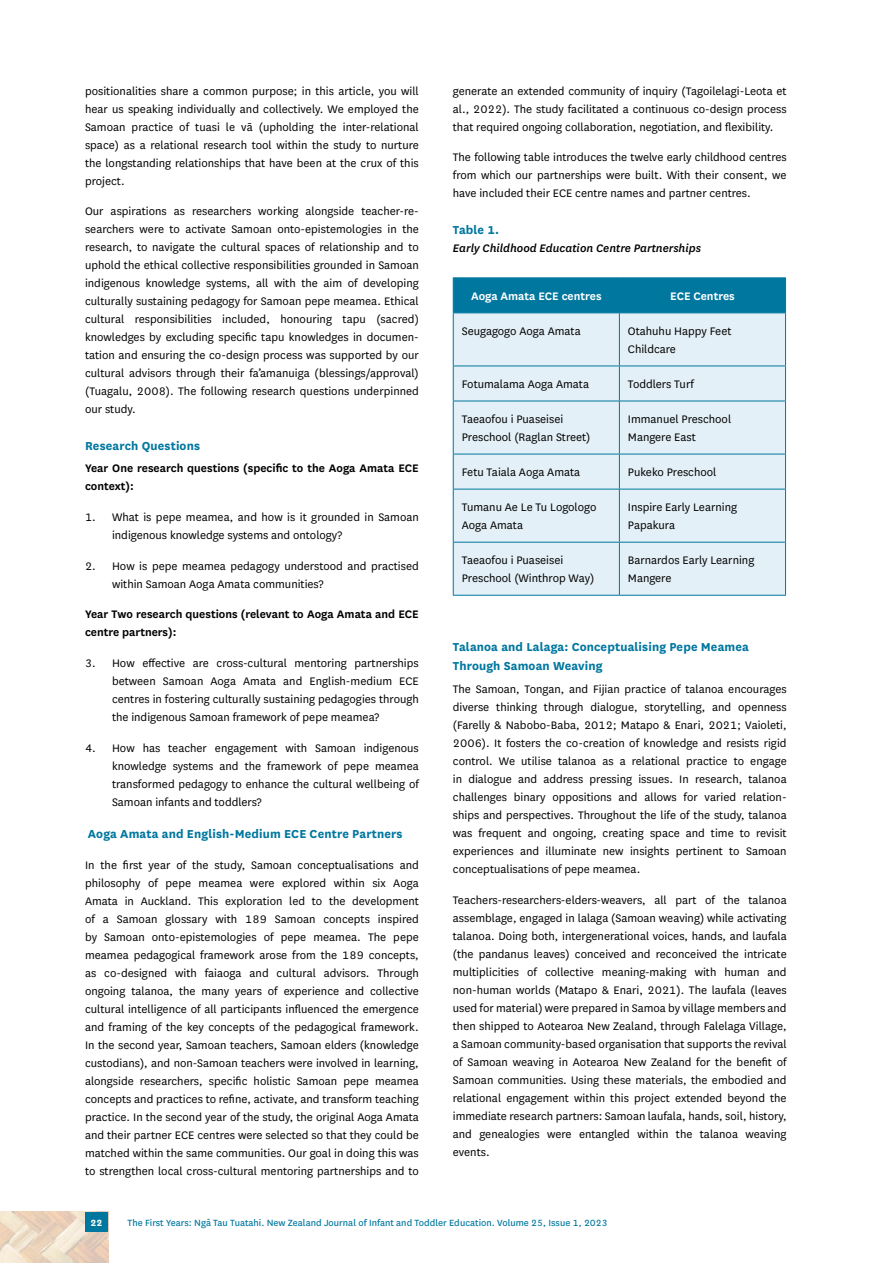
<style>
.page{position:relative;width:893px;height:1263px;background:#fff}
.page>*{position:absolute;margin:0;border:0;box-sizing:border-box;transform-origin:0 0}
.t1{font:700 13.5px/19.5px "National";letter-spacing:.01em;color:#00779f}
.t2{font:12.75px/18px "National";color:#000;text-align:justify}
.t3{font:600 12.75px/18px "National";color:#000}
.t4{font:italic 500 12.75px "National";color:#000}
.t5{font:600 12.75px "National";color:#fff}
.t6{font:10.5px "National";color:#00779f}
.t7{font:700 10.5px "National";color:#fff}
</style>
<div class="page">
<img style="left:0;top:1212px;width:108px;height:51px">
<div style="left:85px;top:1212px;width:23px;height:19px;background:#00779f"></div>
<div style="left:454px;top:278px;width:331px;height:34px;background:#00779f"></div>
<div style="left:454px;top:313px;width:331px;height:282px;background:#e4f0f7"></div>
<hr style="left:453px;top:277px;width:166px;height:1px;background:#00779f">
<hr style="left:453px;top:278px;width:1px;height:34px;background:#00779f">
<hr style="left:619px;top:277px;width:167px;height:1px;background:#00779f">
<hr style="left:619px;top:278px;width:1px;height:34px;background:#00779f">
<hr style="left:785px;top:278px;width:1px;height:34px;background:#00779f">
<hr style="left:453px;top:312px;width:166px;height:1px;background:#00779f">
<hr style="left:453px;top:313px;width:1px;height:53px;background:#00779f">
<hr style="left:619px;top:312px;width:167px;height:1px;background:#00779f">
<hr style="left:619px;top:313px;width:1px;height:53px;background:#00779f">
<hr style="left:785px;top:313px;width:1px;height:53px;background:#00779f">
<hr style="left:453px;top:366px;width:166px;height:1px;background:#00779f">
<hr style="left:453px;top:366px;width:1px;height:35px;background:#00779f">
<hr style="left:619px;top:366px;width:167px;height:1px;background:#00779f">
<hr style="left:619px;top:366px;width:1px;height:35px;background:#00779f">
<hr style="left:785px;top:366px;width:1px;height:35px;background:#00779f">
<hr style="left:453px;top:401px;width:166px;height:1px;background:#00779f">
<hr style="left:453px;top:401px;width:1px;height:53px;background:#00779f">
<hr style="left:619px;top:401px;width:167px;height:1px;background:#00779f">
<hr style="left:619px;top:401px;width:1px;height:53px;background:#00779f">
<hr style="left:785px;top:401px;width:1px;height:53px;background:#00779f">
<hr style="left:453px;top:454px;width:166px;height:1px;background:#00779f">
<hr style="left:453px;top:454px;width:1px;height:35px;background:#00779f">
<hr style="left:619px;top:454px;width:167px;height:1px;background:#00779f">
<hr style="left:619px;top:454px;width:1px;height:35px;background:#00779f">
<hr style="left:785px;top:454px;width:1px;height:35px;background:#00779f">
<hr style="left:453px;top:489px;width:166px;height:1px;background:#00779f">
<hr style="left:453px;top:489px;width:1px;height:53px;background:#00779f">
<hr style="left:619px;top:489px;width:167px;height:1px;background:#00779f">
<hr style="left:619px;top:489px;width:1px;height:53px;background:#00779f">
<hr style="left:785px;top:489px;width:1px;height:53px;background:#00779f">
<hr style="left:453px;top:542px;width:166px;height:1px;background:#00779f">
<hr style="left:453px;top:542px;width:1px;height:53px;background:#00779f">
<hr style="left:619px;top:542px;width:167px;height:1px;background:#00779f">
<hr style="left:619px;top:542px;width:1px;height:53px;background:#00779f">
<hr style="left:785px;top:542px;width:1px;height:53px;background:#00779f">
<hr style="left:453px;top:595px;width:166px;height:1px;background:#00779f">
<hr style="left:619px;top:595px;width:167px;height:1px;background:#00779f">
<p class="t2" style="left:85px;top:81px;width:335px">positionalities share a common purpose; in this article, you will hear us speaking individually and collectively. We employed the Samoan practice of tuasi le vā (upholding the inter-relational space) as a relational research tool within the study to nurture the longstanding relationships that have been at the crux of this project.</p>
<p class="t2" style="left:85px;top:202px;width:335px">Our aspirations as researchers working alongside teacher-re&shy;searchers were to activate Samoan onto-epistemologies in the research, to navigate the cultural spaces of relationship and to uphold the ethical collective responsibilities grounded in Samoan indigenous knowledge systems, all with the aim of developing culturally sustaining pedagogy for Samoan pepe meamea. Ethical cultural responsibilities included, honouring tapu (sacred) knowledges by excluding specific tapu knowledges in documen&shy;tation and ensuring the co-design process was supported by our cultural advisors through their fa’amanuiga (blessings/approval) (Tuagalu, 2008). The following research questions underpinned our study.</p>
<p class="t1" style="left:85px;top:435px;width:117px">Research Questions</p>
<p class="t3" style="left:85px;top:458px;width:335px">Year One research questions (specific to the Aoga Amata ECE context):</p>
<p class="t2" style="left:112px;top:507px;width:308px;text-indent:-27px">1. What is pepe meamea, and how is it grounded in Samoan indigenous knowledge systems and ontology?</p>
<p class="t2" style="left:112px;top:556px;width:308px;text-indent:-27px">2. How is pepe meamea pedagogy understood and practised within Samoan Aoga Amata communities?</p>
<p class="t3" style="left:85px;top:605px;width:335px">Year Two research questions (relevant to Aoga Amata and ECE centre partners):</p>
<p class="t2" style="left:112px;top:654px;width:308px;text-indent:-27px">3. How effective are cross-cultural mentoring partnerships between Samoan Aoga Amata and English-medium ECE centres in fostering culturally sustaining pedagogies through the indigenous Samoan framework of pepe meamea?</p>
<p class="t2" style="left:112px;top:738px;width:308px;text-indent:-27px">4. How has teacher engagement with Samoan indigenous knowledge systems and the framework of pepe meamea transformed pedagogy to enhance the cultural wellbeing of Samoan infants and toddlers?</p>
<p class="t1" style="left:88px;top:823px;width:316px">Aoga Amata and English-Medium ECE Centre Partners</p>
<p class="t2" style="left:85px;top:855px;width:335px">In the first year of the study, Samoan conceptualisations and philosophy of pepe meamea were explored within six Aoga Amata in Auckland. This exploration led to the development of a Samoan glossary with 189 Samoan concepts inspired by Samoan onto-epistemologies of pepe meamea. The pepe meamea pedagogical framework arose from the 189 concepts, as co-designed with faiaoga and cultural advisors. Through ongoing talanoa, the many years of experience and collective cultural intelligence of all participants influenced the emergence and framing of the key concepts of the pedagogical framework.<br>In the second year, Samoan teachers, Samoan elders (knowledge custodians), and non-Samoan teachers were involved in learning, alongside researchers, specific holistic Samoan pepe meamea concepts and practices to refine, activate, and transform teaching practice. In the second year of the study, the original Aoga Amata and their partner ECE centres were selected so that they could be matched within the same communities. Our goal in doing this was to strengthen local cross-cultural mentoring partnerships and to</p>
<p class="t2" style="left:453px;top:81px;width:335px">generate an extended community of inquiry (Tagoilelagi-Leota et al., 2022). The study facilitated a continuous co-design process that required ongoing collaboration, negotiation, and flexibility.</p>
<p class="t2" style="left:453px;top:148px;width:335px">The following table introduces the twelve early childhood centres from which our partnerships were built. With their consent, we have included their ECE centre names and partner centres.</p>
<p class="t1" style="left:453px;top:219px;width:48px">Table 1.</p>
<p class="t4" style="left:453px;top:240px;width:250px">Early Childhood Education Centre Partnerships</p>
<p class="t5" style="left:471px;top:287px;width:132px">Aoga Amata ECE centres</p>
<p class="t5" style="left:670px;top:287px;width:66px">ECE Centres</p>
<p class="t2" style="left:462px;top:322px;width:120px">Seugagogo Aoga Amata</p>
<p class="t2" style="left:628px;top:322px;width:105px">Otahuhu Happy Feet<br>Childcare</p>
<p class="t2" style="left:462px;top:375px;width:129px">Fotumalama Aoga Amata</p>
<p class="t2" style="left:628px;top:375px;width:67px">Toddlers Turf</p>
<p class="t2" style="left:462px;top:410px;width:130px">Taeaofou i Puaseisei<br>Preschool (Raglan Street)</p>
<p class="t2" style="left:628px;top:410px;width:105px">Immanuel Preschool<br>Mangere East</p>
<p class="t2" style="left:462px;top:463px;width:120px">Fetu Taiala Aoga Amata</p>
<p class="t2" style="left:628px;top:463px;width:90px">Pukeko Preschool</p>
<p class="t2" style="left:462px;top:498px;width:136px">Tumanu Ae Le Tu Logologo<br>Aoga Amata</p>
<p class="t2" style="left:628px;top:498px;width:111px">Inspire Early Learning<br>Papakura</p>
<p class="t2" style="left:462px;top:551px;width:134px">Taeaofou i Puaseisei<br>Preschool (Winthrop Way)</p>
<p class="t2" style="left:628px;top:551px;width:128px">Barnardos Early Learning<br>Mangere</p>
<p class="t1" style="left:453px;top:636px;width:298px">Talanoa and Lalaga: Conceptualising Pepe Meamea<br>Through Samoan Weaving</p>
<p class="t2" style="left:453px;top:679px;width:335px">The Samoan, Tongan, and Fijian practice of talanoa encourages diverse thinking through dialogue, storytelling, and openness (Farelly &amp; Nabobo-Baba, 2012; Matapo &amp; Enari, 2021; Vaioleti, 2006). It fosters the co-creation of knowledge and resists rigid control. We utilise talanoa as a relational practice to engage in dialogue and address pressing issues. In research, talanoa challenges binary oppositions and allows for varied relation&shy;ships and perspectives. Throughout the life of the study, talanoa was frequent and ongoing, creating space and time to revisit experiences and illuminate new insights pertinent to Samoan conceptualisations of pepe meamea.</p>
<p class="t2" style="left:453px;top:890px;width:335px">Teachers-researchers-elders-weavers, all part of the talanoa assemblage, engaged in lalaga (Samoan weaving) while activating talanoa. Doing both, intergenerational voices, hands, and laufala (the pandanus leaves) conceived and reconceived the intricate multiplicities of collective meaning-making with human and non-human worlds (Matapo &amp; Enari, 2021). The laufala (leaves used for material) were prepared in Samoa by village members and then shipped to Aotearoa New Zealand, through Falelaga Village, a Samoan community-based organisation that supports the revival of Samoan weaving in Aotearoa New Zealand for the benefit of Samoan communities. Using these materials, the embodied and relational engagement within this project extended beyond the immediate research partners: Samoan laufala, hands, soil, history, and genealogies were entangled within the talanoa weaving events.</p>
<p class="t7" style="left:91px;top:1215px;width:13px">22</p>
<p class="t6" style="left:128px;top:1216px;width:482px">The First Years: Nga- Tau Tuatahi. New Zealand Journal of Infant and Toddler Education. Volume 25, Issue 1, 2023</p>
</div>
